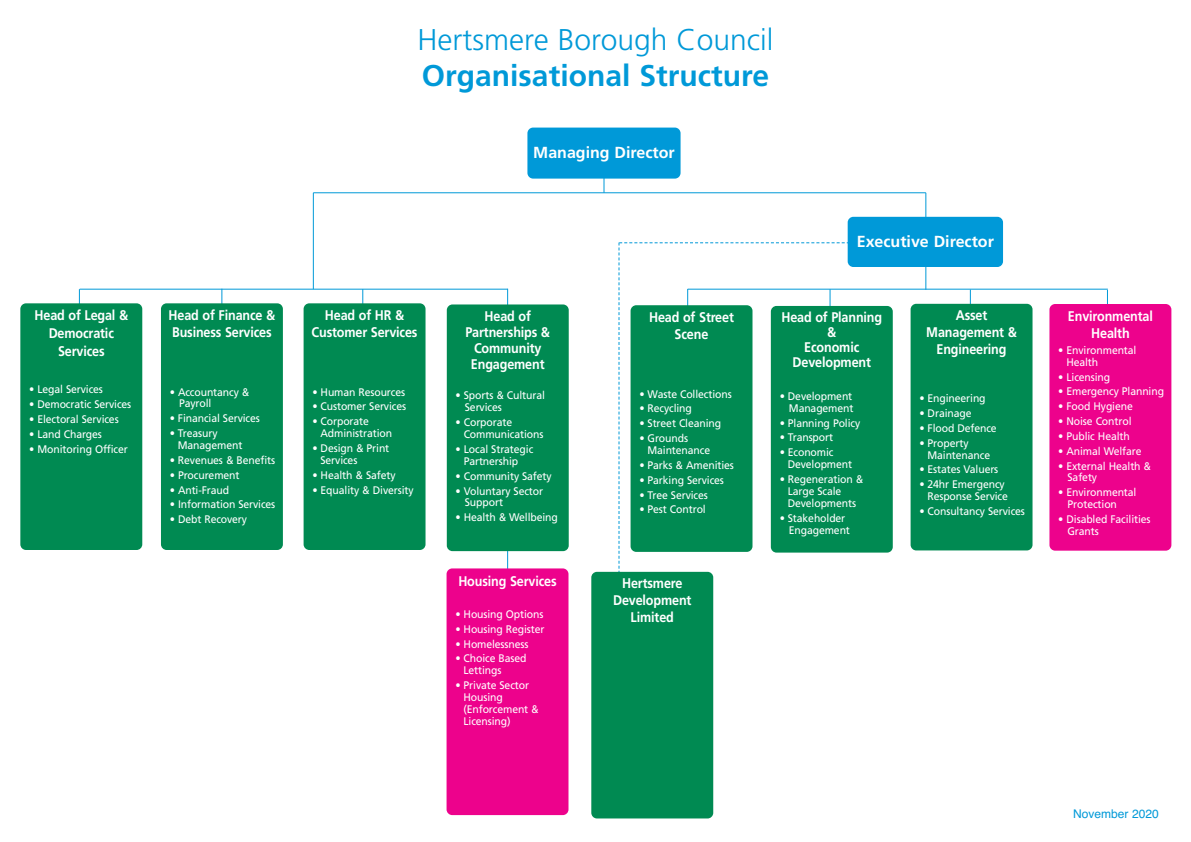
<style>
.page{position:relative;width:1191px;height:842px;background:#fff}
.page>*{position:absolute;margin:0;border:0;box-sizing:border-box;transform-origin:0 0}
.t1{font:300 30px "Frutiger";color:#0099d8}
.t2{font:700 30px "Frutiger";color:#0099d8}
.t3{font:700 16px "Frutiger";color:#fff}
.t4{font:700 14px/17px "Frutiger";letter-spacing:-.01em;color:#fff;text-align:center;scale:.9 1}
.t5{font:12px "Helvetica";color:#0099d8}
.t6{font:11px/12px "Frutiger";letter-spacing:-.01em;color:#fff;scale:.95 1}
</style>
<div class="page">
<svg style="left:970px;top:290px;width:1px;height:14px"></svg>
<svg style="left:79px;top:289px;width:1px;height:14px"></svg>
<hr style="left:603px;top:150px;width:1px;height:43px;background:#0099d8">
<hr style="left:313px;top:192px;width:613px;height:1px;background:#0099d8">
<hr style="left:221px;top:289px;width:1px;height:46px;background:#0099d8">
<hr style="left:313px;top:193px;width:1px;height:96px;background:#0099d8">
<div style="left:20px;top:303px;width:122px;height:247px;background:#008a52;border-radius:6px"></div>
<svg style="left:1107px;top:290px;width:1px;height:14px"></svg>
<hr style="left:925px;top:193px;width:1px;height:97px;background:#0099d8">
<hr style="left:507px;top:289px;width:1px;height:291px;background:#0099d8">
<svg style="left:362px;top:290px;width:1px;height:13px"></svg>
<hr style="left:688px;top:289px;width:419px;height:1px;background:#0099d8">
<svg style="left:618px;top:242px;width:231px;height:347px"></svg>
<hr style="left:80px;top:289px;width:428px;height:1px;background:#0099d8">
<div style="left:527px;top:128px;width:153px;height:51px;background:#0099d8;border-radius:6px"></div>
<div style="left:447px;top:304px;width:122px;height:247px;background:#008a52;border-radius:6px"></div>
<div style="left:847px;top:217px;width:156px;height:50px;background:#0099d8;border-radius:6px"></div>
<div style="left:771px;top:306px;width:121px;height:247px;background:#008a52;border-radius:6px"></div>
<div style="left:630px;top:305px;width:122px;height:247px;background:#008a52;border-radius:6px"></div>
<div style="left:1049px;top:304px;width:122px;height:247px;background:#ed028c;border-radius:6px"></div>
<div style="left:910px;top:304px;width:122px;height:246px;background:#008a52;border-radius:6px"></div>
<div style="left:591px;top:572px;width:122px;height:246px;background:#008a52;border-radius:6px"></div>
<div style="left:303px;top:303px;width:122px;height:247px;background:#008a52;border-radius:6px"></div>
<div style="left:446px;top:568px;width:122px;height:247px;background:#ed028c;border-radius:6px"></div>
<div style="left:161px;top:303px;width:122px;height:247px;background:#008a52;border-radius:6px"></div>
<p class="t4" style="left:34px;top:307px;width:105px;line-height:18px">Head of Legal &amp;<br>Democratic<br>Services</p>
<p class="t6" style="left:29px;top:384px;width:79px">• Legal Services</p>
<p class="t6" style="left:29px;top:399px;width:109px">• Democratic Services</p>
<p class="t6" style="left:29px;top:414px;width:96px">• Electoral Services</p>
<p class="t6" style="left:29px;top:429px;width:78px">• Land Charges</p>
<p class="t6" style="left:29px;top:444px;width:105px">• Monitoring Officer</p>
<p class="t4" style="left:169px;top:308px;width:120px;text-align:left">Head of Finance &amp;<br>Business Services</p>
<p class="t6" style="left:179px;top:387px;width:76px;text-indent:-9px">• Accountancy &amp;<br>Payroll</p>
<p class="t6" style="left:170px;top:413px;width:96px">• Financial Services</p>
<p class="t6" style="left:178px;top:428px;width:69px;text-indent:-8px">• Treasury<br>Management</p>
<p class="t6" style="left:170px;top:455px;width:112px">• Revenues &amp; Benefits</p>
<p class="t6" style="left:170px;top:470px;width:75px">• Procurement</p>
<p class="t6" style="left:170px;top:485px;width:64px">• Anti-Fraud</p>
<p class="t6" style="left:170px;top:499px;width:113px">• Information Services</p>
<p class="t6" style="left:170px;top:514px;width:83px">• Debt Recovery</p>
<h1 class="t1" style="left:417px;top:28px;width:357px">Hertsmere Borough Council</h1>
<h1 class="t2" style="left:422px;top:64px;width:348px">Organisational Structure</h1>
<h2 class="t3" style="left:533px;top:146px;width:143px">Managing Director</h2>
<p class="t4" style="left:311px;top:308px;width:119px">Head of HR &amp;<br>Customer Services</p>
<p class="t6" style="left:312px;top:387px;width:99px">• Human Resources</p>
<p class="t6" style="left:312px;top:401px;width:100px">• Customer Services</p>
<p class="t6" style="left:320px;top:416px;width:77px;text-indent:-8px">• Corporate<br>Administration</p>
<p class="t6" style="left:320px;top:443px;width:74px;text-indent:-8px">• Design &amp; Print<br>Services</p>
<p class="t6" style="left:312px;top:470px;width:89px">• Health &amp; Safety</p>
<p class="t6" style="left:312px;top:485px;width:108px">• Equality &amp; Diversity</p>
<p class="t4" style="left:465px;top:309px;width:96px;line-height:16px">Head of<br>Partnerships &amp;<br>Community<br>Engagement</p>
<p class="t6" style="left:465px;top:389px;width:86px;line-height:12.7px;text-indent:-9px">• Sports &amp; Cultural<br>Services</p>
<p class="t6" style="left:464px;top:417px;width:85px;text-indent:-8px">• Corporate<br>Communications</p>
<p class="t6" style="left:464px;top:444px;width:75px;text-indent:-8px">• Local Strategic<br>Partnership</p>
<p class="t6" style="left:455px;top:471px;width:103px">• Community Safety</p>
<p class="t6" style="left:465px;top:486px;width:84px;text-indent:-9px">• Voluntary Sector<br>Support</p>
<p class="t6" style="left:455px;top:512px;width:109px">• Health &amp; Wellbeing</p>
<p class="t4" style="left:458px;top:574px;width:111px">Housing Services</p>
<p class="t6" style="left:455px;top:609px;width:94px">• Housing Options</p>
<p class="t6" style="left:455px;top:624px;width:95px">• Housing Register</p>
<p class="t6" style="left:455px;top:639px;width:78px">• Homelessness</p>
<p class="t6" style="left:463px;top:653px;width:68px;text-indent:-8px">• Choice Based<br>Lettings</p>
<p class="t6" style="left:463px;top:680px;width:81px;text-indent:-8px">• Private Sector<br>Housing (Enforcement &amp;<br>Licensing)</p>
<p class="t4" style="left:649px;top:309px;width:96px">Head of Street<br>Scene</p>
<p class="t6" style="left:639px;top:388px;width:99px">• Waste Collections</p>
<p class="t6" style="left:639px;top:403px;width:57px">• Recycling</p>
<p class="t6" style="left:639px;top:418px;width:88px">• Street Cleaning</p>
<p class="t6" style="left:647px;top:433px;width:67px;text-indent:-8px">• Grounds<br>Maintenance</p>
<p class="t6" style="left:639px;top:460px;width:101px">• Parks &amp; Amenities</p>
<p class="t6" style="left:639px;top:475px;width:90px">• Parking Services</p>
<p class="t6" style="left:639px;top:489px;width:74px">• Tree Services</p>
<p class="t6" style="left:639px;top:504px;width:71px">• Pest Control</p>
<p class="t4" style="left:613px;top:576px;width:89px">Hertsmere<br>Development<br>Limited</p>
<h2 class="t3" style="left:856px;top:235px;width:139px">Executive Director</h2>
<p class="t4" style="left:781px;top:311px;width:114px;line-height:15px">Head of Planning &amp;<br>Economic<br>Development</p>
<p class="t6" style="left:779px;top:391px;width:79px;text-align:right">• Development<br>Management</p>
<p class="t6" style="left:779px;top:418px;width:86px">• Planning Policy</p>
<p class="t6" style="left:779px;top:432px;width:58px">• Transport</p>
<p class="t6" style="left:787px;top:447px;width:69px;text-indent:-8px">• Economic<br>Development</p>
<p class="t6" style="left:787px;top:474px;width:81px;text-indent:-8px">• Regeneration &amp;<br>Large Scale<br>Developments</p>
<p class="t6" style="left:789px;top:513px;width:66px;text-indent:-9px">• Stakeholder<br>Engagement</p>
<p class="t4" style="left:926px;top:308px;width:102px">Asset<br>Management &amp;<br>Engineering</p>
<p class="t6" style="left:919px;top:393px;width:71px">• Engineering</p>
<p class="t6" style="left:919px;top:408px;width:56px">• Drainage</p>
<p class="t6" style="left:919px;top:423px;width:83px">• Flood Defence</p>
<p class="t6" style="left:927px;top:438px;width:67px;text-indent:-8px">• Property<br>Maintenance</p>
<p class="t6" style="left:919px;top:464px;width:85px">• Estates Valuers</p>
<p class="t6" style="left:919px;top:479px;width:95px;text-align:right">• 24hr Emergency<br>Response Service</p>
<p class="t6" style="left:919px;top:506px;width:113px">• Consultancy Services</p>
<p class="t4" style="left:1068px;top:308px;width:96px">Environmental<br>Health</p>
<p class="t6" style="left:1066px;top:345px;width:75px;text-indent:-8px">• Environmental<br>Health</p>
<p class="t6" style="left:1058px;top:372px;width:56px">• Licensing</p>
<p class="t6" style="left:1058px;top:386px;width:113px">• Emergency Planning</p>
<p class="t6" style="left:1058px;top:401px;width:80px">• Food Hygiene</p>
<p class="t6" style="left:1058px;top:416px;width:79px">• Noise Control</p>
<p class="t6" style="left:1058px;top:431px;width:77px">• Public Health</p>
<p class="t6" style="left:1058px;top:446px;width:89px">• Animal Welfare</p>
<p class="t6" style="left:1067px;top:461px;width:90px;text-indent:-9px">• External Health &amp;<br>Safety</p>
<p class="t6" style="left:1067px;top:487px;width:74px;text-indent:-9px">• Environmental<br>Protection</p>
<p class="t6" style="left:1067px;top:514px;width:89px;text-indent:-9px">• Disabled Facilities<br>Grants</p>
<p class="t5" style="left:1073px;top:806px;width:87px">November 2020</p>
</div>
